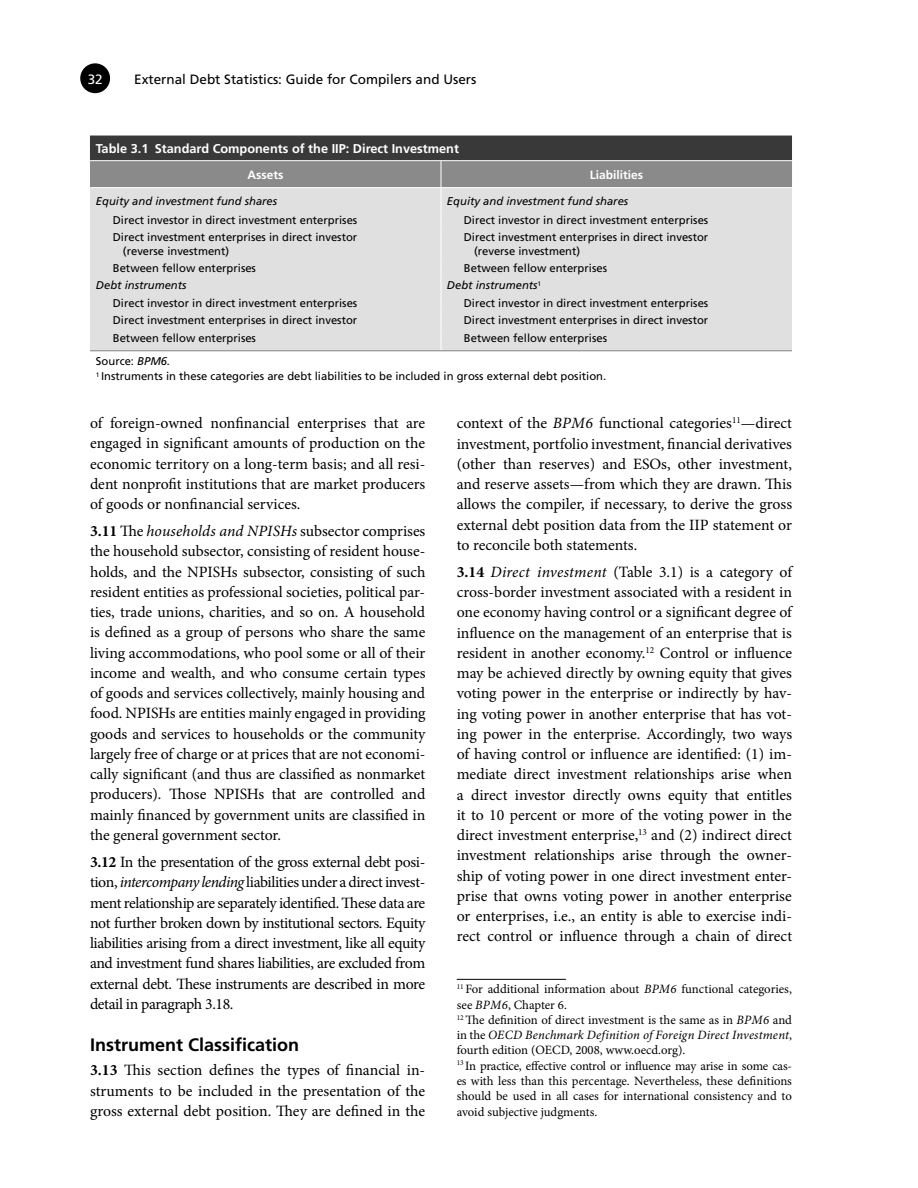
<style>
.page{position:relative;width:918px;height:1188px;background:#fff}
.page>*{position:absolute;margin:0;border:0;box-sizing:border-box;transform-origin:0 0}
.t1{font:700 18px "Frutiger LT Std";color:#000}
.t2{font:15.75px/20.2px "Minion Pro";letter-spacing:-.005em;color:#000;text-align:justify}
.t3{font:13.5px "Frutiger LT Std";color:#000}
.t4{font:13.5px "Frutiger LT Std";color:#fff}
.t5{font:12.75px/15.3px "Minion Pro";color:#000}
.t6{font:700 12.75px "Frutiger LT Std";color:#fff}
.t7{font:700 12px "Frutiger LT Std";color:#fff}
.t8{font:11.25px/13.5px "Frutiger LT Std";color:#000}
.t9{font:italic 11.25px "Frutiger LT Std";color:#000}
.s1{font-style:italic}
.s2{font-weight:700}
</style>
<div class="page">
<div style="left:80px;top:63px;width:30px;height:30px;background:#000;border-radius:50%"></div>
<hr style="left:457px;top:979px;width:109px;height:1px;background:#000">
<div style="left:90px;top:136px;width:702px;height:25px;background:#393939"></div>
<div style="left:90px;top:228px;width:702px;height:122px;background:#e0e0e0"></div>
<svg style="left:90px;top:161px;width:702px;height:67px;background:#bebebe"></svg>
<hr style="left:441px;top:228px;width:1px;height:31px;background:#fff">
<svg style="left:441px;top:259px;width:1px;height:91px"></svg>
<hr style="left:90px;top:187px;width:702px;height:1px;background:#fff">
<hr style="left:90px;top:160px;width:702px;height:1px;background:#fff">
<hr style="left:90px;top:350px;width:702px;height:1px;background:#808080">
<p class="t4" style="left:88px;top:73px;width:17px">32</p>
<p class="t3" style="left:134px;top:73px;width:344px">External Debt Statistics: Guide for Compilers and Users</p>
<p class="t6" style="left:96px;top:143px;width:365px">Table 3.1 Standard Components of the IIP: Direct Investment</p>
<p class="t7" style="left:247px;top:170px;width:37px">Assets</p>
<p class="t7" style="left:590px;top:170px;width:55px">Liabilities</p>
<p class="t9" style="left:96px;top:197px;width:183px">Equity and investment fund shares</p>
<p class="t9" style="left:447px;top:197px;width:183px">Equity and investment fund shares</p>
<p class="t8" style="left:113px;top:214px;width:246px">Direct investor in direct investment enterprises</p>
<p class="t8" style="left:464px;top:214px;width:246px">Direct investor in direct investment enterprises</p>
<p class="t8" style="left:123px;top:231px;width:236px;text-indent:-10px">Direct investment enterprises in direct investor (reverse investment)</p>
<p class="t8" style="left:474px;top:231px;width:236px;text-indent:-10px">Direct investment enterprises in direct investor (reverse investment)</p>
<p class="t8" style="left:113px;top:262px;width:145px">Between fellow enterprises</p>
<p class="t8" style="left:464px;top:262px;width:145px">Between fellow enterprises</p>
<p class="t9" style="left:96px;top:281px;width:92px">Debt instruments</p>
<p class="t9" style="left:447px;top:281px;width:96px">Debt instruments<sup>1</sup></p>
<p class="t8" style="left:113px;top:297px;width:246px">Direct investor in direct investment enterprises</p>
<p class="t8" style="left:464px;top:297px;width:246px">Direct investor in direct investment enterprises</p>
<p class="t8" style="left:113px;top:315px;width:246px">Direct investment enterprises in direct investor</p>
<p class="t8" style="left:464px;top:315px;width:246px">Direct investment enterprises in direct investor</p>
<p class="t8" style="left:113px;top:332px;width:145px">Between fellow enterprises</p>
<p class="t8" style="left:464px;top:332px;width:145px">Between fellow enterprises</p>
<p class="t8" style="left:96px;top:354px;width:512px;line-height:15.8px">Source: <span class="s1">BPM6.<br></span><sup>1</sup> Instruments in these categories are debt liabilities to be included in gross external debt position.</p>
<p class="t2" style="left:90px;top:414px;width:337px">of foreign-owned nonfinancial enterprises that are engaged in significant amounts of production on the economic territory on a long-term basis; and all resi&shy;dent nonprofit institutions that are market producers of goods or nonfinancial services.</p>
<p class="t2" style="left:90px;top:522px;width:337px"><span class="s2">3.11</span> The <span class="s1">households and NPISHs</span> subsector comprises the household subsector, consisting of resident house&shy;holds, and the NPISHs subsector, consisting of such resident entities as professional societies, political par&shy;ties, trade unions, charities, and so on. A household is defined as a group of persons who share the same living accommodations, who pool some or all of their income and wealth, and who consume certain types of goods and services collectively, mainly housing and food. NPISHs are entities mainly engaged in providing goods and services to households or the community largely free of charge or at prices that are not economi&shy;cally significant (and thus are classified as nonmarket producers). Those NPISHs that are controlled and mainly financed by government units are classified in the general government sector.</p>
<p class="t2" style="left:90px;top:853px;width:337px"><span class="s2">3.12</span> In the presentation of the gross external debt posi&shy;tion, <span class="s1">intercompany lending</span> liabilities under a direct invest&shy;ment relationship are separately identified. These data are not further broken down by institutional sectors. Equity liabilities arising from a direct investment, like all equity and investment fund shares liabilities, are excluded from external debt. These instruments are described in more detail in paragraph 3.18.</p>
<p class="t1" style="left:90px;top:1037px;width:211px">Instrument Classification</p>
<p class="t2" style="left:90px;top:1061px;width:337px"><span class="s2">3.13</span> This section defines the types of financial in&shy;struments to be included in the presentation of the gross external debt position. They are defined in the</p>
<p class="t2" style="left:457px;top:415px;width:337px">context of the <span class="s1">BPM6</span> functional categories <sup>11</sup> —direct investment, portfolio investment, financial derivatives (other than reserves) and ESOs, other investment, and reserve assets—from which they are drawn. This allows the compiler, if necessary, to derive the gross external debt position data from the IIP statement or to reconcile both statements.</p>
<p class="t2" style="left:457px;top:563px;width:337px"><span class="s2">3.14</span> <span class="s1">Direct investment</span> ( Table 3.1 ) is a category of cross-border investment associated with a resident in one economy having control or a significant degree of influence on the management of an enterprise that is resident in another economy. <sup>12</sup> Control or influence may be achieved directly by owning equity that gives voting power in the enterprise or indirectly by hav&shy;ing voting power in another enterprise that has vot&shy;ing power in the enterprise. Accordingly, two ways of having control or influence are identified: (1) im&shy;mediate direct investment relationships arise when a direct investor directly owns equity that entitles it to 10 percent or more of the voting power in the direct investment enterprise, <sup>13</sup> and (2) indirect direct investment relationships arise through the owner&shy;ship of voting power in one direct investment enter&shy;prise that owns voting power in another enterprise or enterprises, i.e., an entity is able to exercise indi&shy;rect control or influence through a chain of direct</p>
<p class="t5" style="left:457px;top:982px;width:337px"><sup>11</sup> For additional information about <span class="s1">BPM6</span> functional categories, see <span class="s1">BPM6</span> , Chapter 6.<br><sup>12</sup> The definition of direct investment is the same as in <span class="s1">BPM6</span> and in the <span class="s1">OECD Benchmark Definition of Foreign Direct Investment</span> , fourth edition (OECD, 2008, www.oecd.org).<br><sup>13</sup> In practice, effective control or influence may arise in some cas&shy;es with less than this percentage. Nevertheless, these definitions should be used in all cases for international consistency and to avoid subjective judgments.</p>
</div>
